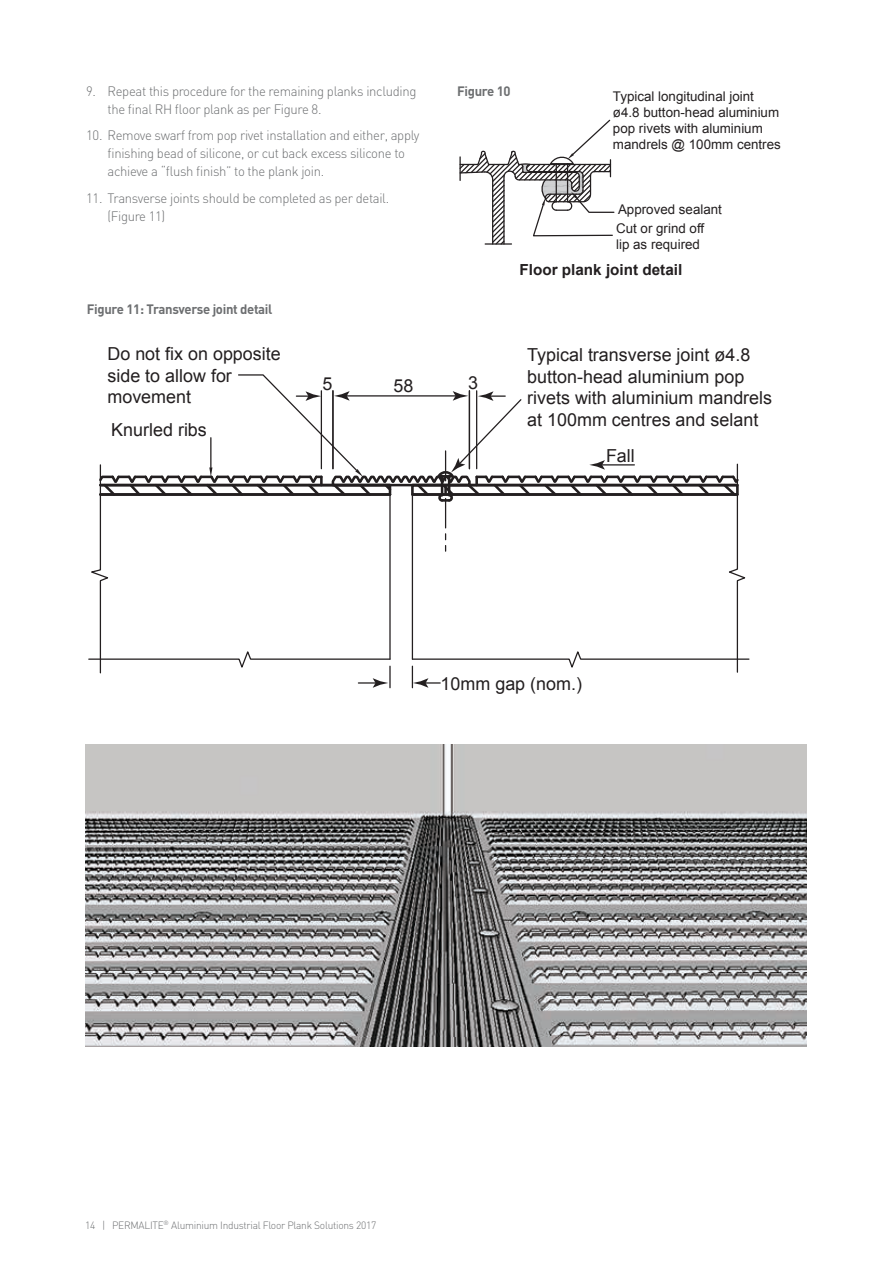
<style>
.page{position:relative;width:893px;height:1263px;background:#fff}
.page>*{position:absolute;margin:0;border:0;box-sizing:border-box;transform-origin:0 0}
.t1{font:17.85px/21.5px "Arial";color:#231f20}
.t2{font:700 15.3px "Arial";color:#231f20}
.t3{font:300 13.5px/18px "DIN";letter-spacing:-.025em;color:#6d6f71}
.t4{font:700 13.5px "DIN";letter-spacing:-.025em;color:#6d6f71}
.t5{font:13.35px/16px "Arial";color:#231f20}
.t6{font:300 10.5px "DIN";letter-spacing:-.025em;color:#6d6f71}
</style>
<div class="page">
<svg style="left:459px;top:119px;width:156px;height:126px"></svg>
<svg style="left:88px;top:374px;width:662px;height:314px"></svg>
<img style="left:85px;top:744px;width:721px;height:303px">
<p class="t3" style="left:108px;top:82px;width:310px;text-indent:-21px">9. Repeat this procedure for the remaining planks including the final RH floor plank as per Figure 8.</p>
<p class="t3" style="left:108px;top:126px;width:314px;text-indent:-21px">10. Remove swarf from pop rivet installation and either, apply finishing bead of silicone, or cut back excess silicone to achieve a “flush finish” to the plank join.</p>
<p class="t3" style="left:108px;top:189px;width:283px;text-indent:-21px">11. Transverse joints should be completed as per detail. (Figure 11)</p>
<p class="t4" style="left:87px;top:300px;width:187px">Figure 11: Transverse joint detail</p>
<p class="t4" style="left:457px;top:83px;width:55px">Figure 10</p>
<p class="t5" style="left:613px;top:89px;width:169px">Typical longitudinal joint ø4.8 button-head aluminium pop rivets with aluminium mandrels @ 100mm centres</p>
<p class="t5" style="left:616px;top:201px;width:107px;line-height:18.5px">Approved sealant<br>Cut or grind off</p>
<p class="t5" style="left:616px;top:236px;width:85px">lip as required</p>
<p class="t2" style="left:519px;top:259px;width:164px">Floor plank joint detail</p>
<h1 class="t1" style="left:107px;top:343px;width:175px">Do not fix on opposite side to allow for movement</h1>
<h1 class="t1" style="left:527px;top:344px;width:246px">Typical transverse joint ø4.8 button-head aluminium pop rivets with aluminium mandrels at 100mm centres and selant</h1>
<h1 class="t1" style="left:111px;top:419px;width:97px">Knurled ribs</h1>
<h1 class="t1" style="left:606px;top:445px;width:30px">Fall</h1>
<h1 class="t1" style="left:322px;top:373px;width:11px">5</h1>
<h1 class="t1" style="left:393px;top:375px;width:21px">58</h1>
<h1 class="t1" style="left:468px;top:372px;width:11px">3</h1>
<h1 class="t1" style="left:441px;top:673px;width:143px">10mm gap (nom.)</h1>
<p class="t6" style="left:85px;top:1219px;width:293px">14 | PERMALITE<sup>®</sup> Aluminium Industrial Floor Plank Solutions 2017</p>
</div>
